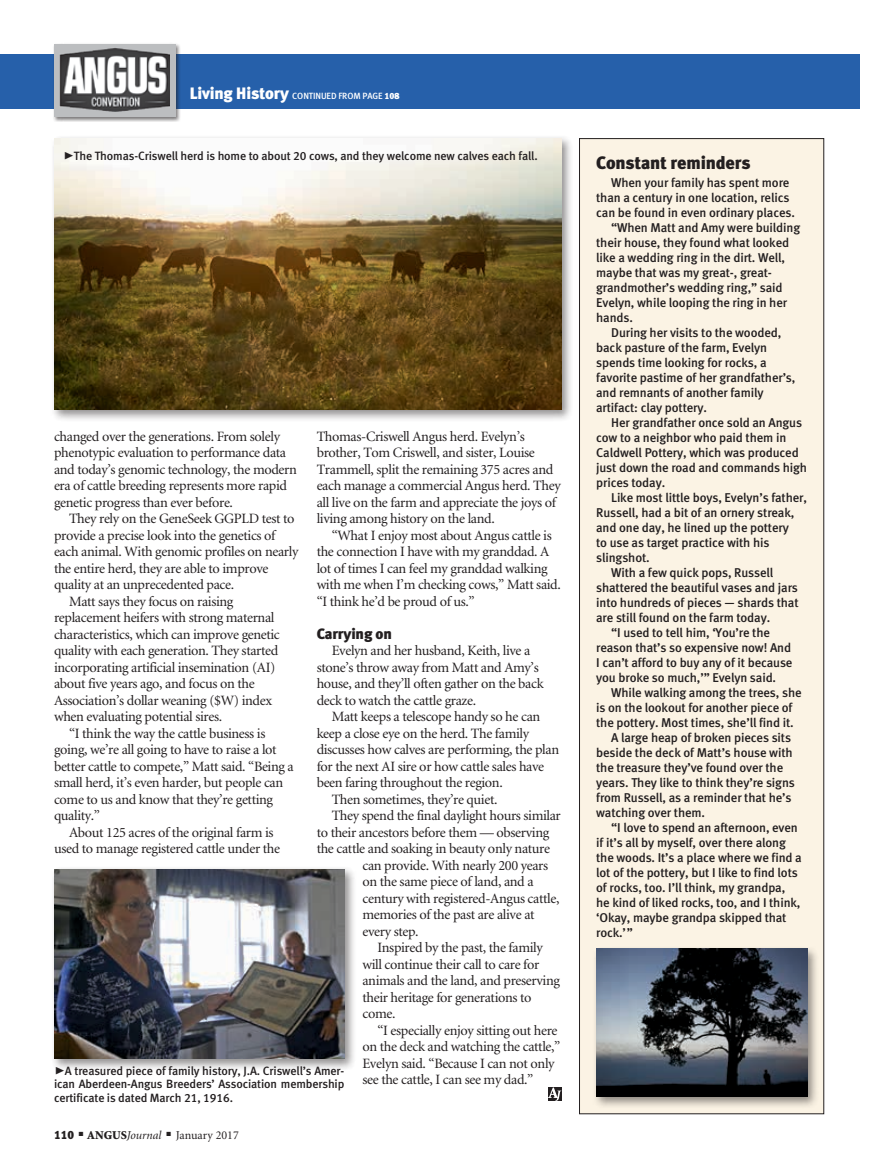
<style>
.page{position:relative;width:878px;height:1168px;background:#fff}
.page>*{position:absolute;margin:0;border:0;box-sizing:border-box;transform-origin:0 0}
.sidebar_headline{font:18px "Meta Black LF";letter-spacing:-.01em;color:#231f20}
.subhead{font:15px "Meta Black LF";letter-spacing:-.01em;color:#231f20}
.body_text{font:14.25px/16.5px "Minion";letter-spacing:-.025em;color:#231f20}
.sidebar_text{font:12.75px/15px "Meta Medium LF";letter-spacing:-.01em;color:#231f20}
.cutlines{font:12px/13.5px "Meta Medium LF";letter-spacing:-.01em;color:#231f20;text-align:justify}
.t1{font:12px "Minion";color:#231f20}
.headline{font:9px "Meta Medium LF";letter-spacing:-.01em;color:#fff}
.s1{font-family:"Meta Black LF";font-size:16.5px}
.s2{font-family:"Meta Black LF"}
.s3{font-family:"Meta Black Caps Expert";font-size:21px}
.s4{font-weight:900}
.s5{font-style:italic}
</style>
<div class="page">
<svg style="left:548px;top:1087px;width:13px;height:14px"></svg>
<div style="left:0;top:54px;width:860px;height:54px;background:#2660aa"></div>
<div style="left:53px;top:43px;width:128px;height:79px;background:#231f20;opacity:.59"></div>
<div style="left:54px;top:44px;width:121px;height:73px;background:#bcbec0"></div>
<img style="left:59px;top:48px;width:110px;height:63px">
<div style="left:579px;top:139px;width:244px;height:975px;background:#fbf3e4"></div>
<div style="left:579px;top:138px;width:245px;height:976px;border:1px solid #231f20"></div>
<div style="left:592px;top:945px;width:227px;height:164px;background:#231f20;opacity:.5"></div>
<img style="left:596px;top:949px;width:211px;height:147px">
<div style="left:50px;top:866px;width:307px;height:205px;background:#231f20;opacity:.5"></div>
<img style="left:54px;top:869px;width:290px;height:189px">
<div style="left:50px;top:135px;width:524px;height:287px;background:#231f20;opacity:.5"></div>
<img style="left:54px;top:138px;width:507px;height:272px">
<p class="headline" style="left:190px;top:91px;width:211px"><span class="s1">Living History</span> CONTINUED FROM PAGE <span class="s2">108</span></p>
<p class="cutlines" style="left:63px;top:149px;width:476px"><span class="s3">@</span>The Thomas-Criswell herd is home to about 20 cows, and they welcome new calves each fall.</p>
<p class="body_text" style="left:54px;top:428px;width:244px">changed over the generations. From solely phenotypic evaluation to performance data and today’s genomic technology, the modern era of cattle breeding represents more rapid genetic progress than ever before.</p>
<p class="body_text" style="left:54px;top:511px;width:246px;text-indent:15px">They rely on the GeneSeek GGPLD test to provide a precise look into the genetics of each animal. With genomic profiles on nearly the entire herd, they are able to improve quality at an unprecedented pace.</p>
<p class="body_text" style="left:54px;top:593px;width:227px;text-indent:15px">Matt says they focus on raising replacement heifers with strong maternal characteristics, which can improve genetic quality with each generation. They started incorporating artificial insemination (AI) about five years ago, and focus on the Association’s dollar weaning ($W) index when evaluating potential sires.</p>
<p class="body_text" style="left:54px;top:725px;width:241px;text-indent:15px">“I think the way the cattle business is going, we’re all going to have to raise a lot better cattle to compete,” Matt said. “Being a small herd, it’s even harder, but people can come to us and know that they’re getting quality.”</p>
<p class="body_text" style="left:54px;top:824px;width:227px;text-align:center">About 125 acres of the original farm is used to manage registered cattle under the</p>
<p class="body_text" style="left:316px;top:428px;width:245px">Thomas-Criswell Angus herd. Evelyn’s brother, Tom Criswell, and sister, Louise Trammell, split the remaining 375 acres and each manage a commercial Angus herd. They all live on the farm and appreciate the joys of living among history on the land.</p>
<p class="body_text" style="left:316px;top:527px;width:246px;text-indent:15px">“What I enjoy most about Angus cattle is the connection I have with my granddad. A lot of times I can feel my granddad walking with me when I’m checking cows,” Matt said. “I think he’d be proud of us.”</p>
<p class="subhead" style="left:316px;top:624px;width:77px">Carrying on</p>
<p class="body_text" style="left:316px;top:643px;width:228px;text-indent:15px">Evelyn and her husband, Keith, live a stone’s throw away from Matt and Amy’s house, and they’ll often gather on the back deck to watch the cattle graze.</p>
<p class="body_text" style="left:316px;top:709px;width:244px;text-indent:15px">Matt keeps a telescope handy so he can keep a close eye on the herd. The family discusses how calves are performing, the plan for the next AI sire or how cattle sales have been faring throughout the region.</p>
<p class="body_text" style="left:332px;top:791px;width:167px">Then sometimes, they’re quiet.</p>
<p class="body_text" style="left:332px;top:808px;width:231px">They spend the final daylight hours similar</p>
<p class="body_text" style="left:316px;top:824px;width:234px">to their ancestors before them — observing</p>
<p class="body_text" style="left:316px;top:841px;width:235px">the cattle and soaking in beauty only nature</p>
<p class="body_text" style="left:362px;top:857px;width:187px">can provide. With nearly 200 years</p>
<p class="body_text" style="left:362px;top:874px;width:173px">on the same piece of land, and a</p>
<p class="body_text" style="left:362px;top:890px;width:198px">century with registered-Angus cattle,</p>
<p class="body_text" style="left:362px;top:907px;width:174px">memories of the past are alive at</p>
<p class="body_text" style="left:362px;top:923px;width:58px">every step.</p>
<p class="body_text" style="left:362px;top:940px;width:199px;text-indent:15px">Inspired by the past, the family will continue their call to care for animals and the land, and preserving their heritage for generations to come.</p>
<p class="body_text" style="left:362px;top:1022px;width:199px;text-indent:15px">“I especially enjoy sitting out here on the deck and watching the cattle,” Evelyn said. “Because I can not only see the cattle, I can see my dad.”</p>
<p class="cutlines" style="left:54px;top:1063px;width:292px"><span class="s3">@</span>A treasured piece of family history, J.A. Criswell’s Amer&shy;ican Aberdeen-Angus Breeders’ Association membership certificate is dated March 21, 1916.</p>
<p class="t1" style="left:54px;top:1129px;width:186px"><span class="s2">110</span> ■ <span class="s4">ANGUS</span><span class="s5">Journal</span> ■ January 2017</p>
<p class="sidebar_headline" style="left:596px;top:152px;width:156px">Constant reminders</p>
<p class="sidebar_text" style="left:596px;top:175px;width:200px;text-indent:15px">When your family has spent more than a century in one location, relics can be found in even ordinary places.</p>
<p class="sidebar_text" style="left:596px;top:220px;width:205px;text-indent:15px">“When Matt and Amy were building their house, they found what looked like a wedding ring in the dirt. Well, maybe that was my great-, great&shy;grandmother’s wedding ring,” said<br>Evelyn, while looping the ring in her hands.</p>
<p class="sidebar_text" style="left:596px;top:325px;width:201px;text-indent:15px">During her visits to the wooded, back pasture of the farm, Evelyn spends time looking for rocks, a favorite pastime of her grandfather’s, and remnants of another family artifact: clay pottery.</p>
<p class="sidebar_text" style="left:596px;top:415px;width:212px;text-indent:15px">Her grandfather once sold an Angus cow to a neighbor who paid them in<br>Caldwell Pottery, which was produced just down the road and commands high prices today.</p>
<p class="sidebar_text" style="left:596px;top:490px;width:212px;text-indent:15px">Like most little boys, Evelyn’s father,<br>Russell, had a bit of an ornery streak, and one day, he lined up the pottery<br>to use as target practice with his slingshot.</p>
<p class="sidebar_text" style="left:596px;top:565px;width:204px;text-indent:15px">With a few quick pops, Russell shattered the beautiful vases and jars into hundreds of pieces — shards that are still found on the farm today.</p>
<p class="sidebar_text" style="left:596px;top:625px;width:198px;text-indent:15px">“I used to tell him, ‘You’re the reason that’s so expensive now! And I can’t afford to buy any of it because you broke so much,’” Evelyn said.</p>
<p class="sidebar_text" style="left:596px;top:685px;width:207px;text-indent:15px">While walking among the trees, she is on the lookout for another piece of the pottery. Most times, she’ll find it.</p>
<p class="sidebar_text" style="left:596px;top:730px;width:200px;text-indent:15px">A large heap of broken pieces sits beside the deck of Matt’s house with the treasure they’ve found over the years. They like to think they’re signs from Russell, as a reminder that he’s watching over them.</p>
<p class="sidebar_text" style="left:596px;top:820px;width:207px;text-indent:15px">“I love to spend an afternoon, even if it’s all by myself, over there along the woods. It’s a place where we find a lot of the pottery, but I like to find lots of rocks, too. I’ll think, my grandpa, he kind of liked rocks, too, and I think, ‘Okay, maybe grandpa skipped that rock.’”</p>
</div>
